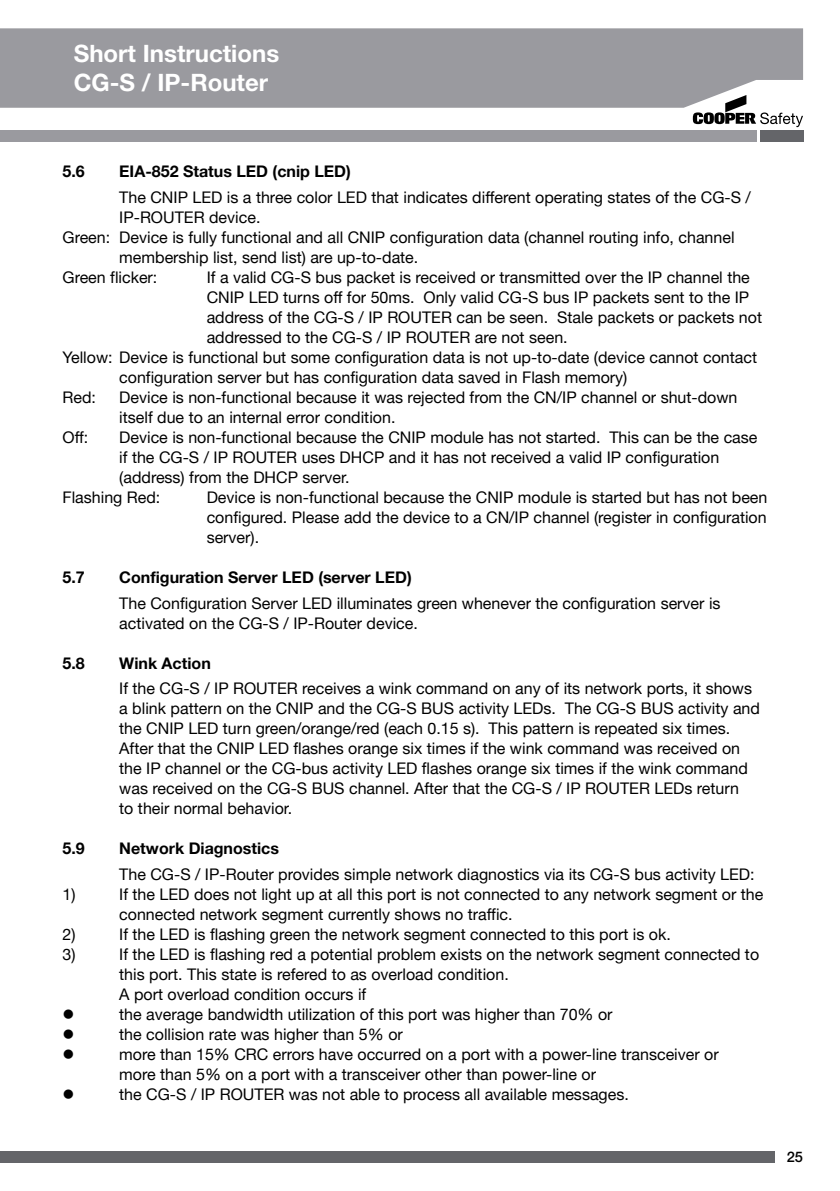
<style>
.page{position:relative;width:840px;height:1191px;background:#fff}
.page>*{position:absolute;margin:0;border:0;box-sizing:border-box;transform-origin:0 0}
.t1{font:700 24px/28.8px "Helvetica Neue LT Pro";color:#fff}
.t2{font:16px/20px "Helvetica Neue";color:#000}
.t3{font:700 16px "Helvetica Neue";color:#000}
.t4{font:16px "Wingdings";color:#000}
.t5{font:500 14.6px "Helvetica Neue LT Pro";color:#000}
</style>
<div class="page">
<div style="left:0;top:130px;width:755px;height:12px;background:#9a9a9f"></div>
<div style="left:759px;top:130px;width:43px;height:12px;background:#646569"></div>
<div style="left:0;top:1151px;width:773px;height:11px;background:#646569"></div>
<svg style="left:692px;top:108px;width:110px;height:19px"></svg>
<div style="left:0;top:28px;width:802px;height:80px;background:#9a9a9f"></div>
<h1 class="t1" style="left:74px;top:39px;width:207px">Short Instructions<br>CG-S / IP-Router</h1>
<p class="t3" style="left:62px;top:161px;width:24px">5.6</p>
<p class="t3" style="left:119px;top:161px;width:233px">EIA-852 Status LED (cnip LED)</p>
<p class="t2" style="left:119px;top:187px;width:632px">The CNIP LED is a three color LED that indicates different operating states of the CG-S /</p>
<p class="t2" style="left:119px;top:207px;width:143px">IP-ROUTER device.</p>
<p class="t2" style="left:62px;top:227px;width:673px">Green: Device is fully functional and all CNIP configuration data (channel routing info, channel</p>
<p class="t2" style="left:119px;top:247px;width:300px">membership list, send list) are up-to-date.</p>
<p class="t2" style="left:62px;top:267px;width:96px">Green flicker:</p>
<p class="t2" style="left:206px;top:267px;width:544px">If a valid CG-S bus packet is received or transmitted over the IP channel the</p>
<p class="t2" style="left:206px;top:287px;width:544px">CNIP LED turns off for 50ms. Only valid CG-S bus IP packets sent to the IP</p>
<p class="t2" style="left:206px;top:307px;width:556px">address of the CG-S / IP ROUTER can be seen. Stale packets or packets not</p>
<p class="t2" style="left:206px;top:327px;width:362px">addressed to the CG-S / IP ROUTER are not seen.</p>
<p class="t2" style="left:62px;top:347px;width:695px">Yellow: Device is functional but some configuration data is not up-to-date (device cannot contact</p>
<p class="t2" style="left:119px;top:367px;width:509px">configuration server but has configuration data saved in Flash memory)</p>
<p class="t2" style="left:62px;top:387px;width:35px">Red:</p>
<p class="t2" style="left:119px;top:387px;width:619px">Device is non-functional because it was rejected from the CN/IP channel or shut-down itself due to an internal error condition.</p>
<p class="t2" style="left:62px;top:427px;width:27px">Off:</p>
<p class="t2" style="left:119px;top:427px;width:639px">Device is non-functional because the CNIP module has not started. This can be the case</p>
<p class="t2" style="left:119px;top:447px;width:601px">if the CG-S / IP ROUTER uses DHCP and it has not received a valid IP configuration</p>
<p class="t2" style="left:119px;top:467px;width:231px">(address) from the DHCP server.</p>
<p class="t2" style="left:62px;top:487px;width:99px">Flashing Red:</p>
<p class="t2" style="left:206px;top:487px;width:562px;text-align:justify">Device is non-functional because the CNIP module is started but has not been configured. Please add the device to a CN/IP channel (register in configuration server).</p>
<p class="t3" style="left:62px;top:567px;width:24px">5.7</p>
<p class="t3" style="left:119px;top:567px;width:294px">Configuration Server LED (server LED)</p>
<p class="t2" style="left:119px;top:592px;width:602px">The Configuration Server LED illuminates green whenever the configuration server is activated on the CG-S / IP-Router device.</p>
<p class="t3" style="left:62px;top:653px;width:24px">5.8</p>
<p class="t3" style="left:119px;top:653px;width:93px">Wink Action</p>
<p class="t2" style="left:119px;top:678px;width:642px">If the CG-S / IP ROUTER receives a wink command on any of its network ports, it shows a blink pattern on the CNIP and the CG-S BUS activity LEDs. The CG-S BUS activity and the CNIP LED turn green/orange/red (each 0.15 s). This pattern is repeated six times.<br>After that the CNIP LED flashes orange six times if the wink command was received on the IP channel or the CG-bus activity LED flashes orange six times if the wink command was received on the CG-S BUS channel. After that the CG-S / IP ROUTER LEDs return<br>to their normal behavior.</p>
<p class="t3" style="left:62px;top:838px;width:24px">5.9</p>
<p class="t3" style="left:119px;top:838px;width:161px">Network Diagnostics</p>
<p class="t2" style="left:119px;top:864px;width:636px">The CG-S / IP-Router provides simple network diagnostics via its CG-S bus activity LED:</p>
<p class="t2" style="left:62px;top:884px;width:15px">1)</p>
<p class="t2" style="left:119px;top:884px;width:645px">If the LED does not light up at all this port is not connected to any network segment or the connected network segment currently shows no traffic.</p>
<p class="t2" style="left:62px;top:924px;width:15px">2)</p>
<p class="t2" style="left:119px;top:924px;width:552px">If the LED is flashing green the network segment connected to this port is ok.</p>
<p class="t2" style="left:62px;top:944px;width:15px">3)</p>
<p class="t2" style="left:119px;top:944px;width:641px">If the LED is flashing red a potential problem exists on the network segment connected to this port. This state is refered to as overload condition.<br>A port overload condition occurs if</p>
<p class="t4" style="left:62px;top:1005px;width:13px">●</p>
<p class="t2" style="left:119px;top:1004px;width:494px">the average bandwidth utilization of this port was higher than 70% or</p>
<p class="t4" style="left:62px;top:1025px;width:13px">●</p>
<p class="t2" style="left:119px;top:1024px;width:285px">the collision rate was higher than 5% or</p>
<p class="t4" style="left:62px;top:1045px;width:13px">●</p>
<p class="t2" style="left:119px;top:1044px;width:600px">more than 15% CRC errors have occurred on a port with a power-line transceiver or more than 5% on a port with a transceiver other than power-line or</p>
<p class="t4" style="left:62px;top:1085px;width:13px">●</p>
<p class="t2" style="left:119px;top:1084px;width:511px">the CG-S / IP ROUTER was not able to process all available messages.</p>
<p class="t5" style="left:786px;top:1147px;width:18px">25</p>
</div>
